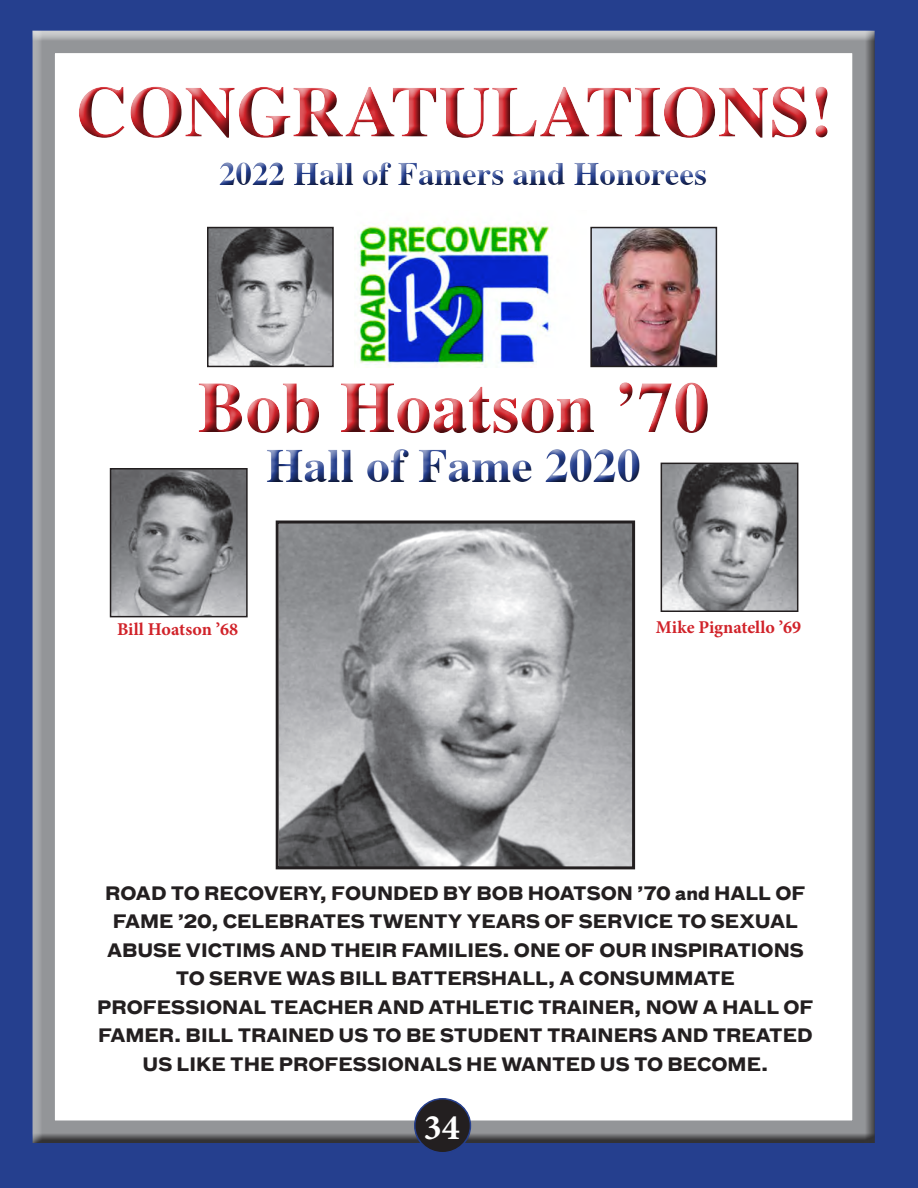
<style>
.page{position:relative;width:918px;height:1188px;background:#fff}
.page>*{position:absolute;margin:0;border:0;box-sizing:border-box;transform-origin:0 0}
.t1{font:700 72px "Times";color:#d1232a}
.t2{font:700 48px "Times";color:#253f8e}
.t3{font:700 36px "Minion Pro";color:#fff}
.t4{font:700 33px "Times";color:#253f8e}
.t5{font:700 18px/28.5px "Bau OT";color:#231f20;text-align:center}
.t6{font:700 18px "Minion Pro";color:#d1232a}
</style>
<div class="page">
<div style="left:0;top:0;width:909px;height:1188px;background:#253f8e"></div>
<div style="left:31px;top:31px;width:844px;height:1112px;background:#231f20;opacity:.75"></div>
<img style="left:593px;top:230px;width:121px;height:134px">
<div style="left:590px;top:227px;width:127px;height:140px;border:2px solid #231f20"></div>
<img style="left:355px;top:211px;width:232px;height:156px">
<img style="left:210px;top:230px;width:121px;height:134px">
<div style="left:207px;top:227px;width:127px;height:140px;border:2px solid #231f20"></div>
<div style="left:68px;top:76px;width:768px;height:63px;background:#fff"></div>
<div style="left:73px;top:80px;width:766px;height:68px;background:#231f20;opacity:.75"></div>
<div style="left:209px;top:151px;width:505px;height:41px;background:#fff"></div>
<div style="left:211px;top:156px;width:506px;height:40px;background:#231f20;opacity:.75"></div>
<div style="left:188px;top:372px;width:524px;height:117px;background:#fff"></div>
<div style="left:190px;top:376px;width:529px;height:117px;background:#231f20;opacity:.75"></div>
<img style="left:113px;top:471px;width:132px;height:143px">
<div style="left:110px;top:468px;width:138px;height:149px;border:2px solid #231f20"></div>
<img style="left:664px;top:466px;width:131px;height:143px">
<div style="left:661px;top:463px;width:137px;height:149px;border:2px solid #231f20"></div>
<img style="left:280px;top:524px;width:351px;height:341px">
<div style="left:276px;top:520px;width:359px;height:349px;border:3px solid #231f20"></div>
<div style="left:415px;top:1099px;width:55px;height:54px;background:#231f20;border-radius:50%"></div>
<div style="left:414px;top:1098px;width:57px;height:56px;border:2px solid #253f8e;border-radius:50%"></div>
<h1 class="t1" style="left:76px;top:43px;width:759px">CONGRATULATIONS!</h1>
<h3 class="t4" style="left:219px;top:142px;width:489px">2022 Hall of Famers and Honorees</h3>
<h1 class="t1" style="left:198px;top:339px;width:514px">Bob Hoatson ’70</h1>
<h2 class="t2" style="left:266px;top:419px;width:376px">Hall of Fame 2020</h2>
<p class="t6" style="left:117px;top:616px;width:123px">Bill Hoatson ’68</p>
<p class="t6" style="left:656px;top:614px;width:147px">Mike Pignatello ’69</p>
<p class="t5" style="left:97px;top:878px;width:718px">ROAD TO RECOVERY, FOUNDED BY BOB HOATSON ’70 and HALL OF FAME ’20, CELEBRATES TWENTY YEARS OF SERVICE TO SEXUAL ABUSE VICTIMS AND THEIR FAMILIES. ONE OF OUR INSPIRATIONS TO SERVE WAS BILL BATTERSHALL, A CONSUMMATE PROFESSIONAL TEACHER AND ATHLETIC TRAINER, NOW A HALL OF FAMER. BILL TRAINED US TO BE STUDENT TRAINERS AND TREATED US LIKE THE PROFESSIONALS HE WANTED US TO BECOME.</p>
<p class="t3" style="left:424px;top:1102px;width:37px">34</p>
</div>
